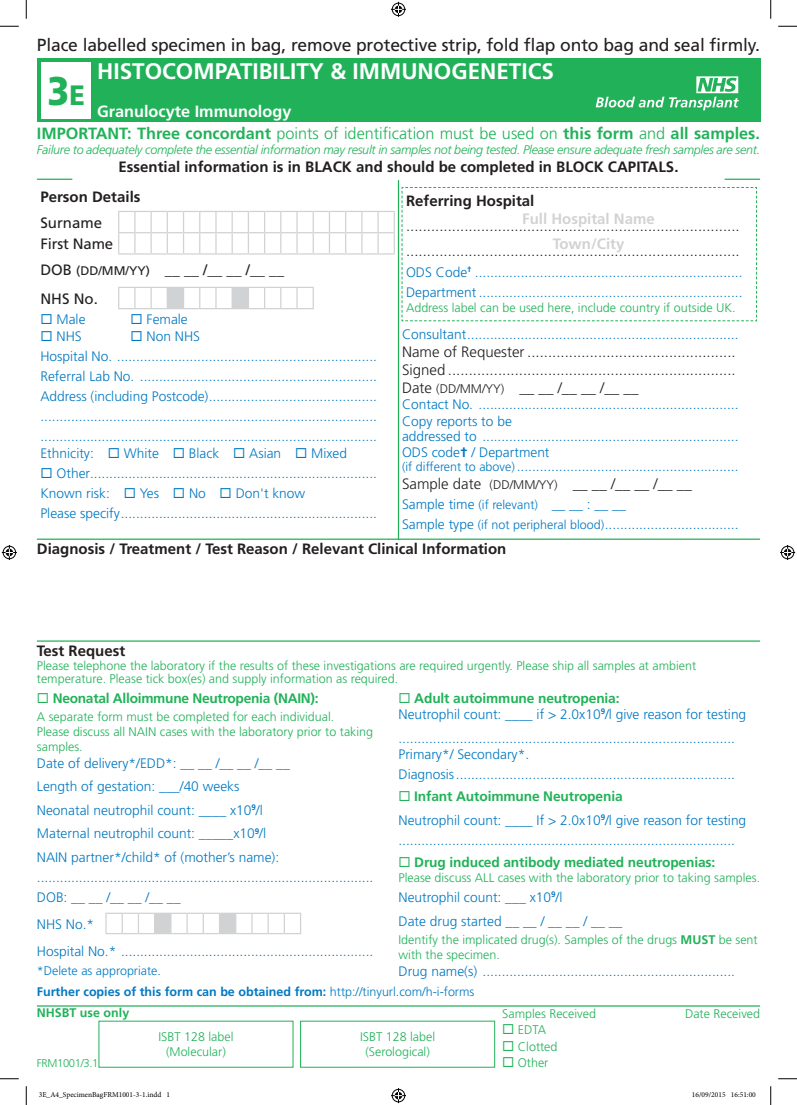
<style>
.page{position:relative;width:797px;height:1105px;background:#fff}
.page>*{position:absolute;margin:0;border:0;box-sizing:border-box;transform-origin:0 0}
.t1{font:900 40px "Frutiger LT Std";color:#21b259;scale:.9 1}
.t2{font:700 22.5px "Frutiger LT Std";color:#fff}
.t3{font:17.5px "Frutiger LT Std";letter-spacing:-.01em;color:#231f20}
.t4{font:700 16.25px "Frutiger LT Std";color:#21b259}
.t5{font:700 16.25px "Frutiger LT Std";color:#fff}
.t6{font:300 15px/18px "Frutiger LT Std";color:#231f20;text-align:justify}
.t7{font:700 15px "Frutiger LT Std";color:#231f20}
.t8{font:15px/21.2px "Frutiger LT Std";color:#231f20}
.t9{font:700 15px/25.1px "Frutiger LT Std";color:#d1d2d4;text-align:center}
.t10{font:300 13.75px/20px "Frutiger LT Std";color:#0079c2}
.t11{font:700 13.75px "Frutiger LT Std";letter-spacing:-.01em;color:#21b259}
.t12{font:300 12.5px/15px "Frutiger LT Std";color:#21b259}
.t13{font:italic 300 12.5px "Frutiger LT Std";letter-spacing:-.02em;color:#21b259}
.t14{font:700 12.5px "Frutiger LT Std";color:#0079c2}
.t15{font:300 12.5px "Frutiger LT Std";color:#0079c2}
.t16{font:700 12.5px "Frutiger LT Std";color:#21b259}
.t17{font:300 11.25px "Frutiger LT Std";letter-spacing:-.03em;color:#21b259}
.t18{font:7.5px "Minion Pro";color:#000}
.s1{font-size:28px}
.s2{font-weight:300}
.s3{font-size:12.5px}
.s4{font-weight:700}
.s5{color:#21b259}
.s6{font-weight:700;color:#21b259}
</style>
<div class="page">
<div style="left:37px;top:58px;width:723px;height:64px;background:#21b259"></div>
<div style="left:41px;top:62px;width:50px;height:56px;background:#fff"></div>
<svg style="left:595px;top:76px;width:143px;height:34px"></svg>
<svg style="left:118px;top:211px;width:277px;height:44px"></svg>
<svg style="left:118px;top:287px;width:196px;height:22px"></svg>
<hr style="left:37px;top:539px;width:723px;height:1px;background:#21b259">
<hr style="left:37px;top:640px;width:723px;height:2px;background:#21b259">
<hr style="left:37px;top:179px;width:35px;height:1px;background:#21b259">
<hr style="left:724px;top:179px;width:36px;height:1px;background:#21b259">
<hr style="left:398px;top:180px;width:1px;height:360px;background:#21b259">
<svg style="left:401px;top:187px;width:356px;height:135px"></svg>
<svg style="left:105px;top:913px;width:196px;height:21px"></svg>
<hr style="left:37px;top:1005px;width:723px;height:1px;background:#21b259">
<svg style="left:0;top:25px;width:19px;height:2px"></svg>
<svg style="left:778px;top:25px;width:19px;height:2px"></svg>
<svg style="left:0;top:1078px;width:19px;height:1px"></svg>
<svg style="left:778px;top:1078px;width:19px;height:1px"></svg>
<svg style="left:25px;top:0;width:2px;height:19px"></svg>
<svg style="left:25px;top:1086px;width:2px;height:19px"></svg>
<svg style="left:770px;top:0;width:1px;height:19px"></svg>
<svg style="left:770px;top:1086px;width:1px;height:19px"></svg>
<svg style="left:391px;top:2px;width:15px;height:15px"></svg>
<svg style="left:391px;top:1088px;width:15px;height:15px"></svg>
<svg style="left:2px;top:545px;width:15px;height:15px"></svg>
<svg style="left:780px;top:545px;width:15px;height:15px"></svg>
<svg style="left:98px;top:1057px;width:72px;height:11px"></svg>
<p class="t3" style="left:37px;top:35px;width:724px">Place labelled specimen in bag, remove protective strip, fold flap onto bag and seal firmly.</p>
<h2 class="t2" style="left:97px;top:58px;width:458px">HISTOCOMPATIBILITY &amp; IMMUNOGENETICS</h2>
<p class="t5" style="left:97px;top:102px;width:196px">Granulocyte Immunology</p>
<h1 class="t1" style="left:47px;top:67px;width:43px">3<span class="s1">e</span></h1>
<p class="t4" style="left:37px;top:123px;width:724px">IMPORTANT: Three concordant <span class="s2">points of identification must be used on</span> this form <span class="s2">and</span> all samples.</p>
<p class="t13" style="left:37px;top:142px;width:724px">Failure to adequately complete the essential information may result in samples not being tested. Please ensure adequate fresh samples are sent.</p>
<p class="t7" style="left:118px;top:158px;width:561px">Essential information is in BLACK and should be completed in BLOCK CAPITALS.</p>
<p class="t7" style="left:40px;top:188px;width:102px">Person Details</p>
<p class="t8" style="left:40px;top:212px;width:74px">Surname<br>First Name</p>
<p class="t8" style="left:40px;top:255px;width:245px;line-height:29px">DOB <span class="s3">(DD/MM/YY)</span> __ __ /__ __ /__ __<br>NHS No.</p>
<p class="t10" style="left:40px;top:310px;width:47px">◻ Male</p>
<p class="t10" style="left:130px;top:310px;width:59px">◻ Female</p>
<p class="t10" style="left:40px;top:326px;width:43px">◻ NHS</p>
<p class="t7" style="left:406px;top:192px;width:130px">Referring Hospital</p>
<p class="t6" style="left:406px;top:214px;width:335px;line-height:25.1px">................................................................................ ................................................................................</p>
<p class="t10" style="left:406px;top:262px;width:338px">ODS Code<sup>†</sup> ......................................................................<br>Department .....................................................................</p>
<p class="t12" style="left:406px;top:300px;width:331px">Address label can be used here, include country if outside UK.</p>
<p class="t9" style="left:522px;top:206px;width:134px">Full Hospital Name<br>Town/City</p>
<p class="t10" style="left:402px;top:324px;width:338px">Consultant.......................................................................</p>
<p class="t6" style="left:402px;top:343px;width:335px">Name of Requester ..................................................<br>Signed .....................................................................<br>Date <span class="s3">(DD/MM/YY)</span> __ __ /__ __ /__ __</p>
<p class="t10" style="left:402px;top:396px;width:338px;line-height:16.5px">Contact No. ....................................................................<br>Copy reports to be</p>
<p class="t10" style="left:402px;top:428px;width:338px;line-height:16.5px">addressed to ...................................................................<br>ODS code<span class="s4">†</span> / Department</p>
<p class="t10" style="left:402px;top:456px;width:338px"><span class="s3">(if different to above)</span> ..........................................................</p>
<p class="t6" style="left:402px;top:475px;width:291px">Sample date <span class="s3">(DD/MM/YY)</span> __ __ /__ __ /__ __</p>
<p class="t10" style="left:402px;top:494px;width:338px">Sample time <span class="s3">(if relevant)</span> __ __ : __ __<br>Sample type <span class="s3">(if not peripheral blood)</span>...................................</p>
<p class="t7" style="left:37px;top:540px;width:471px">Diagnosis / Treatment / Test Reason / Relevant Clinical Information</p>
<p class="t10" style="left:40px;top:326px;width:338px;text-indent:90px">◻ Non NHS<br>Hospital No. ....................................................................<br>Referral Lab No. ..............................................................<br>Address (including Postcode)............................................ ........................................................................................ ........................................................................................</p>
<p class="t10" style="left:40px;top:443px;width:308px">Ethnicity: ◻ White ◻ Black ◻ Asian ◻ Mixed</p>
<p class="t10" style="left:40px;top:463px;width:338px">◻ Other...........................................................................<br>Known risk: ◻ Yes ◻ No ◻ Don't know<br>Please specify...................................................................</p>
<p class="t7" style="left:37px;top:642px;width:90px">Test Request</p>
<p class="t12" style="left:37px;top:659px;width:661px;line-height:13.8px">Please telephone the laboratory if the results of these investigations are required urgently. Please ship all samples at ambient temperature. Please tick box(es) and supply information as required.</p>
<p class="t11" style="left:37px;top:690px;width:283px">◻ Neonatal Alloimmune Neutropenia (NAIN):</p>
<p class="t12" style="left:37px;top:709px;width:338px">A separate form must be completed for each individual.<br>Please discuss all NAIN cases with the laboratory prior to taking samples.</p>
<p class="t10" style="left:37px;top:751px;width:254px;line-height:23.6px">Date of delivery*/EDD*: __ __ /__ __ /__ __ Length of gestation: ___/40 weeks Neonatal neutrophil count: ____ x10<sup>9</sup>/l Maternal neutrophil count: _____x10<sup>9</sup>/l NAIN partner*/child* of (mother’s name):</p>
<p class="t10" style="left:37px;top:867px;width:338px">........................................................................................<br>DOB: __ __ /__ __ /__ __</p>
<p class="t10" style="left:37px;top:910px;width:338px;line-height:27.8px">NHS No.*<br>Hospital No.* ..................................................................</p>
<p class="t15" style="left:37px;top:963px;width:126px">*Delete as appropriate.</p>
<p class="t10" style="left:398px;top:690px;width:349px;line-height:16.5px"><span class="s5">◻</span> <span class="s6">Adult autoimmune neutropenia:<br></span>Neutrophil count: ____ if &gt; 2.0x10<sup>9</sup>/l give reason for testing</p>
<p class="t10" style="left:398px;top:730px;width:338px;line-height:16.5px">........................................................................................<br>Primary*/ Secondary*.</p>
<p class="t10" style="left:398px;top:765px;width:338px">Diagnosis.........................................................................</p>
<p class="t10" style="left:398px;top:785px;width:349px;line-height:23.6px"><span class="s5">◻</span> <span class="s6">Infant Autoimmune Neutropenia<br></span>Neutrophil count: ____ If &gt; 2.0x10<sup>9</sup>/l give reason for testing</p>
<p class="t10" style="left:398px;top:830px;width:338px">........................................................................................</p>
<p class="t11" style="left:398px;top:854px;width:318px">◻ Drug induced antibody mediated neutropenias:</p>
<p class="t12" style="left:398px;top:870px;width:363px">Please discuss ALL cases with the laboratory prior to taking samples.</p>
<p class="t10" style="left:398px;top:886px;width:225px;line-height:23.6px">Neutrophil count: ___ x10<sup>9</sup>/l<br>Date drug started __ __ / __ __ / __ __</p>
<p class="t12" style="left:398px;top:932px;width:361px">Identify the implicated drug(s). Samples of the drugs <span class="s4">MUST</span> be sent with the specimen.</p>
<p class="t10" style="left:398px;top:961px;width:338px">Drug name(s) ..................................................................</p>
<p class="t14" style="left:37px;top:984px;width:439px">Further copies of this form can be obtained from: <span class="s2">http://tinyurl.com/h-i-forms</span></p>
<p class="t16" style="left:37px;top:1005px;width:94px">NHSBT use only</p>
<p class="t17" style="left:37px;top:1057px;width:63px">FRM1001/3.1</p>
<p class="t12" style="left:158px;top:1030px;width:77px;text-align:center">ISBT 128 label (Molecular)</p>
<p class="t12" style="left:360px;top:1030px;width:77px;text-align:center">ISBT 128 label (Serological)</p>
<p class="t12" style="left:502px;top:1006px;width:95px">Samples Received</p>
<p class="t12" style="left:502px;top:1022px;width:46px">◻ EDTA</p>
<p class="t12" style="left:502px;top:1039px;width:57px">◻ Clotted</p>
<p class="t12" style="left:502px;top:1055px;width:48px">◻ Other</p>
<p class="t12" style="left:685px;top:1006px;width:76px">Date Received</p>
<p class="t18" style="left:39px;top:1090px;width:133px">3E_A4_SpecimenBagFRM1001-3-1.indd 1</p>
<p class="t18" style="left:692px;top:1090px;width:65px">16/09/2015 16:51:00</p>
</div>
